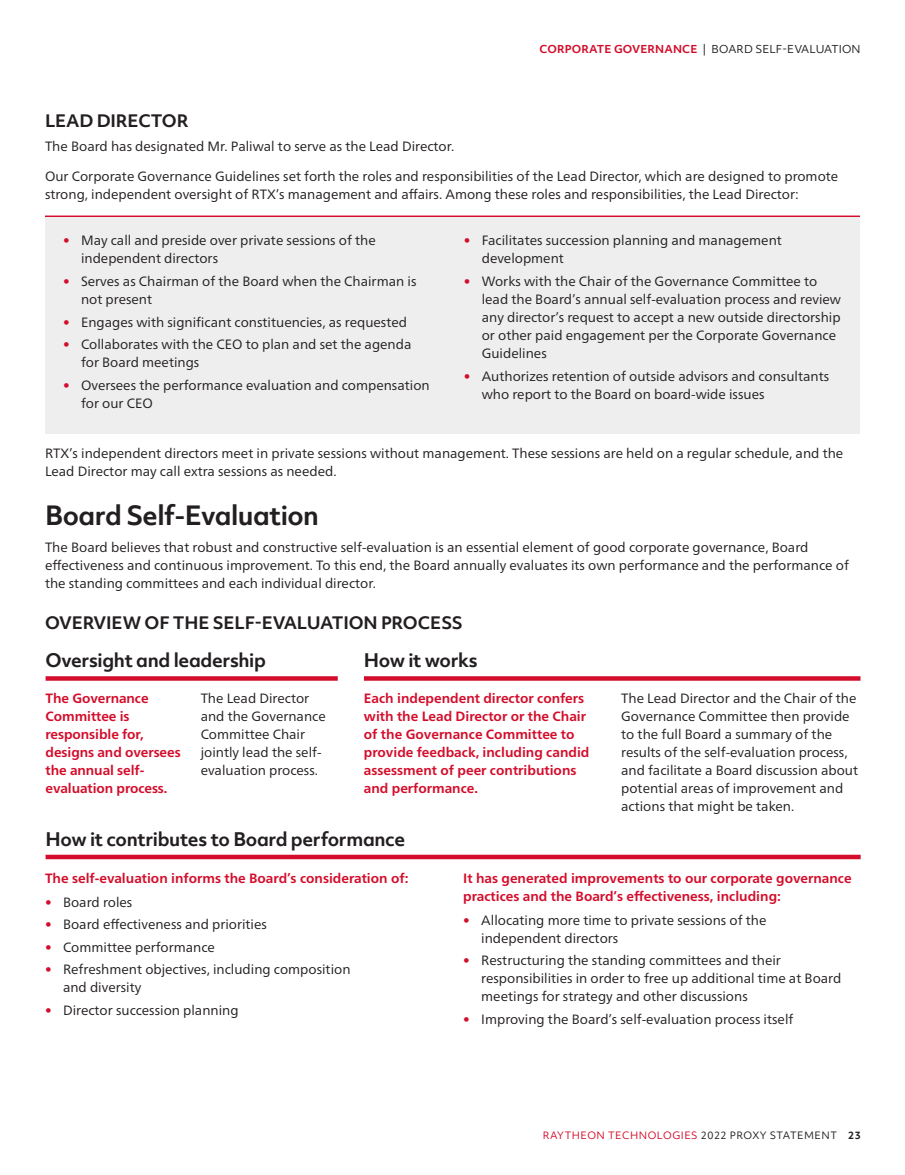
<style>
.page{position:relative;width:905px;height:1175px;background:#fff}
.page>*{position:absolute;margin:0;border:0;box-sizing:border-box;transform-origin:0 0}
.t1{font:700 25.5px "Objektiv Mk 2";letter-spacing:-.02em;color:#231f20}
.t2{font:700 18px "Objektiv Mk 2";letter-spacing:-.02em;color:#231f20}
.t3{font:700 16.5px "Objektiv Mk 2";letter-spacing:-.01em;color:#231f20}
.t4{font:13.5px/18px "Neue Frutiger World";color:#231f20}
.t5{font:700 13.5px/18px "Neue Frutiger World";color:#d30d2b}
.t6{font:10.5px "Objektiv Mk 2";letter-spacing:.01em;color:#231f20}
.t7{font:700 10.5px "Objektiv Mk 2";color:#d30d2b}
.t8{font:9.75px "Objektiv Mk 2";letter-spacing:.05em;color:#d30d2b}
.s1{color:#d30d2b}
.s2{color:#231f20}
.s3{font-weight:700;color:#231f20}
</style>
<div class="page">
<hr style="left:45px;top:215px;width:815px;height:2px;background:#d30d2b">
<div style="left:45px;top:217px;width:815px;height:217px;background:#eeeeef"></div>
<svg style="left:46px;top:676px;width:292px;height:4px"></svg>
<div style="left:46px;top:854px;width:814px;height:5px;background:#d30d2b"></div>
<svg style="left:364px;top:676px;width:496px;height:4px;background:#d51a37"></svg>
<p class="t7" style="left:539px;top:42px;width:17px">Corporate</p>
<p class="t7" style="left:614px;top:42px;width:19px">Governance</p>
<p class="t6" style="left:702px;top:42px;width:159px">| BOARD SELF-EVALUATION</p>
<p class="t3" style="left:45px;top:109px;width:145px">LEAD DIRECTOR</p>
<p class="t4" style="left:45px;top:138px;width:411px">The Board has designated Mr. Paliwal to serve as the Lead Director.</p>
<p class="t4" style="left:45px;top:168px;width:794px">Our Corporate Governance Guidelines set forth the roles and responsibilities of the Lead Director, which are designed to promote strong, independent oversight of RTX’s management and affairs. Among these roles and responsibilities, the Lead Director:</p>
<p class="t4" style="left:81px;top:232px;width:296px;text-indent:-18px"><span class="s1">•</span> May call and preside over private sessions of the independent directors</p>
<p class="t4" style="left:81px;top:272px;width:337px;text-indent:-18px"><span class="s1">•</span> Serves as Chairman of the Board when the Chairman is not present</p>
<p class="t4" style="left:63px;top:313px;width:345px"><span class="s1">•</span> Engages with significant constituencies, as requested</p>
<p class="t4" style="left:81px;top:335px;width:332px;text-indent:-18px"><span class="s1">•</span> Collaborates with the CEO to plan and set the agenda for Board meetings</p>
<p class="t4" style="left:81px;top:376px;width:350px;text-indent:-18px"><span class="s1">•</span> Oversees the performance evaluation and compensation for our CEO</p>
<p class="t4" style="left:481px;top:232px;width:302px;text-indent:-18px"><span class="s1">•</span> Facilitates succession planning and management development</p>
<p class="t4" style="left:481px;top:272px;width:361px;text-indent:-18px"><span class="s1">•</span> Works with the Chair of the Governance Committee to lead the Board’s annual self-evaluation process and review any director’s request to accept a new outside directorship or other paid engagement per the Corporate Governance Guidelines</p>
<p class="t4" style="left:481px;top:367px;width:349px;text-indent:-18px"><span class="s1">•</span> Authorizes retention of outside advisors and consultants who report to the Board on board-wide issues</p>
<p class="t4" style="left:45px;top:444px;width:799px">RTX’s independent directors meet in private sessions without management. These sessions are held on a regular schedule, and the<br>Lead Director may call extra sessions as needed.</p>
<h1 class="t1" style="left:45px;top:497px;width:275px">Board Self-Evaluation</h1>
<p class="t4" style="left:45px;top:538px;width:805px">The Board believes that robust and constructive self-evaluation is an essential element of good corporate governance, Board effectiveness and continuous improvement. To this end, the Board annually evaluates its own performance and the performance of the standing committees and each individual director.</p>
<p class="t3" style="left:45px;top:610px;width:419px">OVERVIEW OF THE SELF-EVALUATION PROCESS</p>
<h2 class="t2" style="left:46px;top:647px;width:222px">Oversight and leadership</h2>
<p class="t5" style="left:46px;top:689px;width:137px">The Governance<br>Committee is responsible for, designs and oversees the annual self&shy;evaluation process.</p>
<p class="t4" style="left:201px;top:689px;width:127px">The Lead Director and the Governance<br>Committee Chair jointly lead the self&shy;evaluation process.</p>
<h2 class="t2" style="left:46px;top:826px;width:361px">How it contributes to Board performance</h2>
<h2 class="t2" style="left:364px;top:647px;width:115px">How it works</h2>
<p class="t5" style="left:364px;top:689px;width:227px">Each independent director confers with the Lead Director or the Chair of the Governance Committee to provide feedback, including candid assessment of peer contributions and performance.</p>
<p class="t4" style="left:621px;top:689px;width:238px">The Lead Director and the Chair of the Governance Committee then provide to the full Board a summary of the results of the self-evaluation process, and facilitate a Board discussion about potential areas of improvement and actions that might be taken.</p>
<p class="t5" style="left:45px;top:868px;width:365px">The self-evaluation informs the Board’s consideration of:</p>
<p class="t4" style="left:45px;top:893px;width:89px"><span class="s1">•</span> Board roles</p>
<p class="t4" style="left:45px;top:915px;width:223px"><span class="s1">•</span> Board effectiveness and priorities</p>
<p class="t4" style="left:45px;top:938px;width:171px"><span class="s1">•</span> Committee performance</p>
<p class="t4" style="left:63px;top:960px;width:289px;text-indent:-18px"><span class="s1">•</span> Refreshment objectives, including composition and diversity</p>
<p class="t4" style="left:45px;top:1001px;width:195px"><span class="s1">•</span> Director succession planning</p>
<p class="t5" style="left:463px;top:869px;width:390px">It has generated improvements to our corporate governance practices and the Board’s effectiveness, including:</p>
<p class="t4" style="left:481px;top:911px;width:287px;text-indent:-18px"><span class="s1">•</span> Allocating more time to private sessions of the independent directors</p>
<p class="t4" style="left:481px;top:951px;width:361px;text-indent:-18px"><span class="s1">•</span> Restructuring the standing committees and their responsibilities in order to free up additional time at Board meetings for strategy and other discussions</p>
<p class="t4" style="left:463px;top:1010px;width:331px"><span class="s1">•</span> Improving the Board’s self-evaluation process itself</p>
<p class="t8" style="left:543px;top:1128px;width:319px">RAYTHEON TECHNOLOGIES <span class="s2">2022 PROXY STATEMENT</span> <span class="s3">23</span></p>
</div>
